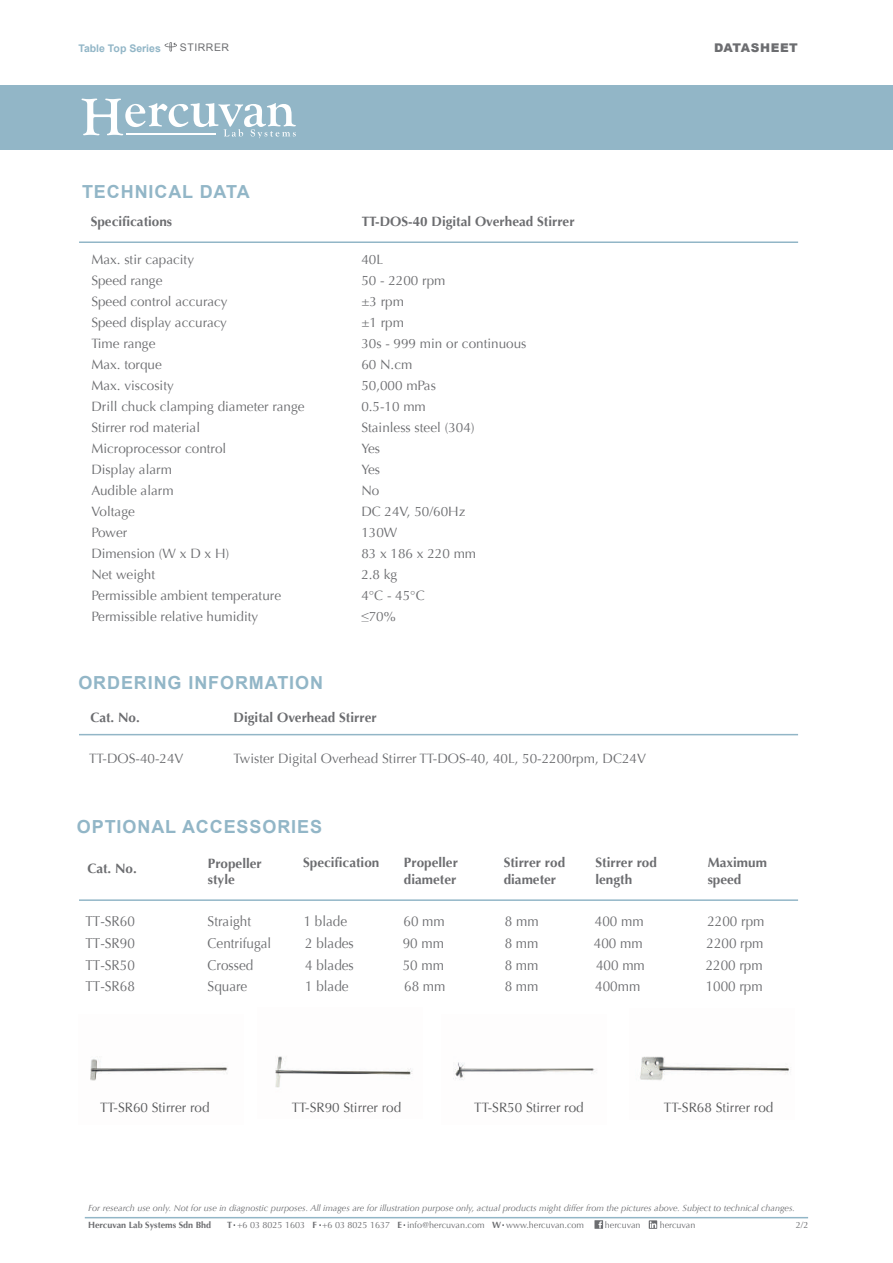
<style>
.page{position:relative;width:893px;height:1263px;background:#fff}
.page>*{position:absolute;margin:0;border:0;box-sizing:border-box;transform-origin:0 0}
.t1{font:700 18px "Arial";letter-spacing:.05em;color:#92b6c7}
.t2{font:14.25px "Optima";color:#6c6d70;scale:.95 1}
.t3{font:13.5px "Optima";color:#6c6d70}
.t4{font:700 13.5px/16.5px "Optima";color:#6c6d70}
.t5{font:13.5px "Optima";color:#57585a}
.t6{font:900 12px "Arial";letter-spacing:.05em;color:#6c6d70}
.t7{font:700 10.5px "Arial";color:#92b6c7}
.t8{font:10.5px "Arial";letter-spacing:.05em;color:#6c6d70}
.t9{font:italic 9px "Optima";color:#6c6d70}
.t10{font:9px "Optima";color:#6c6d70}
.t11{font:700 9px "Optima";color:#6c6d70}
.s1{font-weight:700}
</style>
<div class="page">
<div style="left:0;top:85px;width:893px;height:65px;background:#92b6c7"></div>
<svg style="left:82px;top:99px;width:214px;height:39px"></svg>
<hr style="left:126px;top:133px;width:90px;height:2px;background:#fff">
<hr style="left:79px;top:734px;width:719px;height:1px;background:#92b6c7">
<hr style="left:79px;top:241px;width:719px;height:2px;background:#92b6c7">
<svg style="left:165px;top:42px;width:12px;height:10px"></svg>
<img style="left:453px;top:1062px;width:142px;height:18px">
<img style="left:90px;top:1059px;width:138px;height:22px">
<img style="left:640px;top:1056px;width:151px;height:25px">
<img style="left:275px;top:1056px;width:138px;height:32px">
<hr style="left:79px;top:899px;width:719px;height:2px;background:#92b6c7">
<svg style="left:594px;top:1220px;width:9px;height:9px"></svg>
<hr style="left:85px;top:1217px;width:723px;height:1px;background:#92b6c7">
<svg style="left:649px;top:1220px;width:8px;height:9px"></svg>
<p class="t7" style="left:78px;top:41px;width:84px">Table Top Series</p>
<p class="t8" style="left:180px;top:41px;width:51px">STIRRER</p>
<h1 class="t1" style="left:82px;top:180px;width:169px">TECHNICAL DATA</h1>
<p class="t4" style="left:91px;top:214px;width:83px">Specifications</p>
<p class="t4" style="left:362px;top:213px;width:214px">TT-DOS-40 Digital Overhead Stirrer</p>
<p class="t3" style="left:91px;top:251px;width:104px">Max. stir capacity</p>
<p class="t3" style="left:361px;top:251px;width:23px">40L</p>
<p class="t3" style="left:91px;top:272px;width:73px">Speed range</p>
<p class="t3" style="left:361px;top:272px;width:86px">50 - 2200 rpm</p>
<p class="t3" style="left:91px;top:293px;width:138px">Speed control accuracy</p>
<p class="t3" style="left:361px;top:293px;width:44px">±3 rpm</p>
<p class="t3" style="left:91px;top:314px;width:137px">Speed display accuracy</p>
<p class="t3" style="left:361px;top:314px;width:44px">±1 rpm</p>
<p class="t3" style="left:91px;top:335px;width:66px">Time range</p>
<p class="t3" style="left:361px;top:335px;width:167px">30s - 999 min or continuous</p>
<p class="t3" style="left:91px;top:356px;width:72px">Max. torque</p>
<p class="t3" style="left:361px;top:356px;width:53px">60 N.cm</p>
<p class="t3" style="left:91px;top:377px;width:84px">Max. viscosity</p>
<p class="t3" style="left:361px;top:377px;width:76px">50,000 mPas</p>
<p class="t3" style="left:91px;top:398px;width:215px">Drill chuck clamping diameter range</p>
<p class="t3" style="left:361px;top:398px;width:66px">0.5-10 mm</p>
<p class="t3" style="left:91px;top:419px;width:110px">Stirrer rod material</p>
<p class="t3" style="left:361px;top:419px;width:115px">Stainless steel (304)</p>
<p class="t3" style="left:91px;top:440px;width:137px">Microprocessor control</p>
<p class="t3" style="left:361px;top:440px;width:20px">Yes</p>
<p class="t3" style="left:91px;top:461px;width:82px">Display alarm</p>
<p class="t3" style="left:361px;top:461px;width:20px">Yes</p>
<p class="t3" style="left:91px;top:482px;width:84px">Audible alarm</p>
<p class="t3" style="left:361px;top:482px;width:20px">No</p>
<p class="t3" style="left:91px;top:503px;width:45px">Voltage</p>
<p class="t3" style="left:361px;top:503px;width:106px">DC 24V, 50/60Hz</p>
<p class="t3" style="left:91px;top:524px;width:37px">Power</p>
<p class="t3" style="left:361px;top:524px;width:38px">130W</p>
<p class="t3" style="left:91px;top:545px;width:140px">Dimension (W x D x H)</p>
<p class="t3" style="left:361px;top:545px;width:116px">83 x 186 x 220 mm</p>
<p class="t3" style="left:91px;top:566px;width:65px">Net weight</p>
<p class="t3" style="left:361px;top:566px;width:38px">2.8 kg</p>
<p class="t3" style="left:91px;top:587px;width:191px">Permissible ambient temperature</p>
<p class="t3" style="left:361px;top:587px;width:65px">4°C - 45°C</p>
<p class="t3" style="left:91px;top:608px;width:169px">Permissible relative humidity</p>
<p class="t3" style="left:361px;top:608px;width:36px">≤70%</p>
<h1 class="t1" style="left:78px;top:671px;width:246px">ORDERING INFORMATION</h1>
<p class="t4" style="left:90px;top:709px;width:51px">Cat. No.</p>
<p class="t4" style="left:234px;top:709px;width:145px">Digital Overhead Stirrer</p>
<p class="t3" style="left:89px;top:751px;width:96px">TT-DOS-40-24V</p>
<p class="t3" style="left:234px;top:751px;width:414px">Twister Digital Overhead Stirrer TT-DOS-40, 40L, 50-2200rpm, DC24V</p>
<h1 class="t1" style="left:77px;top:814px;width:247px">OPTIONAL ACCESSORIES</h1>
<p class="t6" style="left:714px;top:39px;width:85px">DATASHEET</p>
<p class="t4" style="left:87px;top:861px;width:51px">Cat. No.</p>
<p class="t4" style="left:208px;top:855px;width:56px">Propeller style</p>
<p class="t4" style="left:303px;top:855px;width:78px">Specification</p>
<p class="t4" style="left:404px;top:855px;width:56px">Propeller diameter</p>
<p class="t4" style="left:504px;top:855px;width:63px">Stirrer rod diameter</p>
<p class="t4" style="left:595px;top:855px;width:63px">Stirrer rod length</p>
<p class="t4" style="left:708px;top:855px;width:61px">Maximum speed</p>
<p class="t2" style="left:85px;top:913px;width:54px">TT-SR60</p>
<p class="t2" style="left:208px;top:913px;width:47px">Straight</p>
<p class="t2" style="left:304px;top:913px;width:47px">1 blade</p>
<p class="t2" style="left:403px;top:913px;width:45px">60 mm</p>
<p class="t2" style="left:505px;top:913px;width:37px">8 mm</p>
<p class="t2" style="left:595px;top:913px;width:53px">400 mm</p>
<p class="t2" style="left:707px;top:913px;width:62px">2200 rpm</p>
<p class="t2" style="left:85px;top:935px;width:54px">TT-SR90</p>
<p class="t2" style="left:208px;top:935px;width:69px">Centrifugal</p>
<p class="t2" style="left:305px;top:935px;width:53px">2 blades</p>
<p class="t2" style="left:403px;top:935px;width:45px">90 mm</p>
<p class="t2" style="left:505px;top:935px;width:37px">8 mm</p>
<p class="t2" style="left:594px;top:935px;width:53px">400 mm</p>
<p class="t2" style="left:706px;top:935px;width:62px">2200 rpm</p>
<p class="t2" style="left:85px;top:956px;width:54px">TT-SR50</p>
<p class="t2" style="left:208px;top:956px;width:50px">Crossed</p>
<p class="t2" style="left:305px;top:956px;width:53px">4 blades</p>
<p class="t2" style="left:403px;top:956px;width:45px">50 mm</p>
<p class="t2" style="left:505px;top:956px;width:37px">8 mm</p>
<p class="t2" style="left:596px;top:956px;width:53px">400 mm</p>
<p class="t2" style="left:706px;top:956px;width:62px">2200 rpm</p>
<p class="t2" style="left:85px;top:978px;width:54px">TT-SR68</p>
<p class="t2" style="left:208px;top:978px;width:43px">Square</p>
<p class="t2" style="left:305px;top:978px;width:47px">1 blade</p>
<p class="t2" style="left:404px;top:978px;width:45px">68 mm</p>
<p class="t2" style="left:505px;top:978px;width:37px">8 mm</p>
<p class="t2" style="left:595px;top:978px;width:49px">400mm</p>
<p class="t2" style="left:706px;top:978px;width:62px">1000 rpm</p>
<p class="t5" style="left:100px;top:1100px;width:111px">TT-SR60 Stirrer rod</p>
<p class="t5" style="left:292px;top:1100px;width:111px">TT-SR90 Stirrer rod</p>
<p class="t5" style="left:474px;top:1100px;width:111px">TT-SR50 Stirrer rod</p>
<p class="t5" style="left:664px;top:1100px;width:111px">TT-SR68 Stirrer rod</p>
<p class="t9" style="left:88px;top:1203px;width:708px">For research use only. Not for use in diagnostic purposes. All images are for illustration purpose only, actual products might differ from the pictures above. Subject to technical changes.</p>
<p class="t11" style="left:88px;top:1219px;width:125px">Hercuvan Lab Systems Sdn Bhd</p>
<p class="t10" style="left:227px;top:1219px;width:358px"><span class="s1">T</span> +6 03 8025 1603 <span class="s1">F</span> +6 03 8025 1637 <span class="s1">E</span> info@hercuvan.com <span class="s1">W</span> www.hercuvan.com</p>
<p class="t10" style="left:605px;top:1219px;width:37px">hercuvan</p>
<p class="t10" style="left:660px;top:1220px;width:37px">hercuvan</p>
<p class="t10" style="left:796px;top:1220px;width:14px">2/2</p>
</div>
